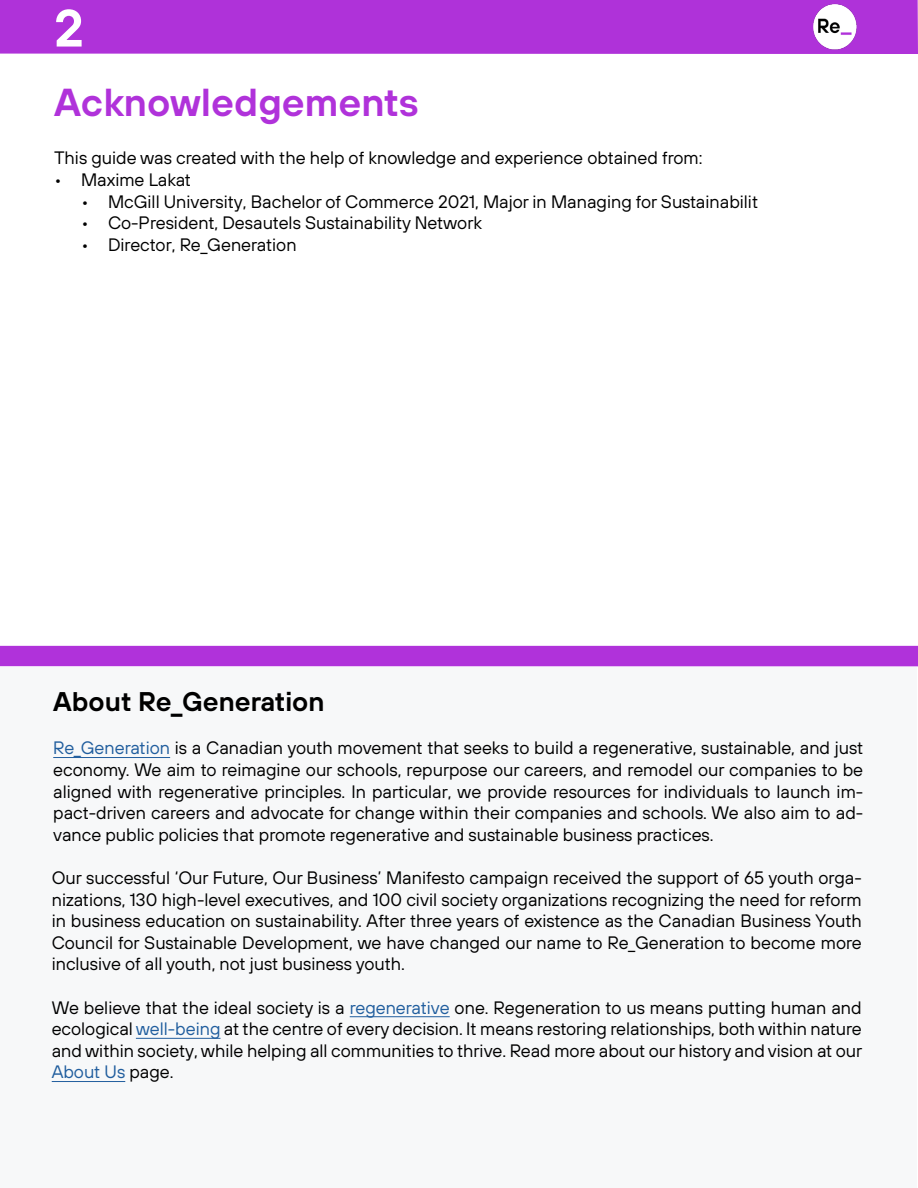
<style>
.page{position:relative;width:918px;height:1188px;background:#fff}
.page>*{position:absolute;margin:0;border:0;box-sizing:border-box;transform-origin:0 0}
.t1{font:600 52.5px "TT Hoves";color:#fff}
.t2{font:600 39px "TT Hoves";color:#b032da}
.t3{font:600 27px "TT Hoves";color:#000}
.t4{font:18px/21.6px "TT Hoves";color:#000;text-align:justify}
.s1{color:#215e9e}
</style>
<div class="page">
<div style="left:1px;top:667px;width:916px;height:521px;background:#f7f8f9"></div>
<div style="left:0;top:0;width:918px;height:54px;background:#af32d9"></div>
<img style="left:813px;top:4px;width:44px;height:46px">
<div style="left:0;top:646px;width:918px;height:20px;background:#b032da"></div>
<hr style="left:53px;top:757px;width:117px;height:1px;background:#215e9e">
<hr style="left:350px;top:1016px;width:100px;height:1px;background:#215e9e">
<hr style="left:136px;top:1038px;width:85px;height:1px;background:#215e9e">
<hr style="left:52px;top:1081px;width:73px;height:1px;background:#215e9e">
<h1 class="t1" style="left:54px;top:-6px;width:31px">2</h1>
<h2 class="t2" style="left:54px;top:76px;width:366px">Acknowledgements</h2>
<p class="t4" style="left:54px;top:147px;width:650px">This guide was created with the help of knowledge and experience obtained from:</p>
<p class="t4" style="left:54px;top:169px;width:138px">• Maxime Lakat</p>
<p class="t4" style="left:81px;top:190px;width:679px">• McGill University, Bachelor of Commerce 2021, Major in Managing for Sustainabilit</p>
<p class="t4" style="left:81px;top:212px;width:403px">• Co-President, Desautels Sustainability Network</p>
<p class="t4" style="left:81px;top:234px;width:217px">• Director, Re_Generation</p>
<h3 class="t3" style="left:53px;top:684px;width:273px">About Re_Generation</h3>
<p class="t4" style="left:53px;top:737px;width:812px"><span class="s1">Re_Generation</span> is a Canadian youth movement that seeks to build a regenerative, sustainable, and just economy. We aim to reimagine our schools, repurpose our careers, and remodel our companies to be aligned with regenerative principles. In particular, we provide resources for individuals to launch im&shy;pact-driven careers and advocate for change within their companies and schools. We also aim to ad&shy;vance public policies that promote regenerative and sustainable business practices.</p>
<p class="t4" style="left:52px;top:867px;width:812px">Our successful ‘Our Future, Our Business’ Manifesto campaign received the support of 65 youth orga&shy;nizations, 130 high-level executives, and 100 civil society organizations recognizing the need for reform in business education on sustainability. After three years of existence as the Canadian Business Youth Council for Sustainable Development, we have changed our name to Re_Generation to become more inclusive of all youth, not just business youth.</p>
<p class="t4" style="left:52px;top:996px;width:812px">We believe that the ideal society is a <span class="s1">regenerative</span> one. Regeneration to us means putting human and ecological <span class="s1">well-being</span> at the centre of every decision. It means restoring relationships, both within nature and within society, while helping all communities to thrive. Read more about our history and vision at our <span class="s1">About Us</span> page.</p>
</div>
